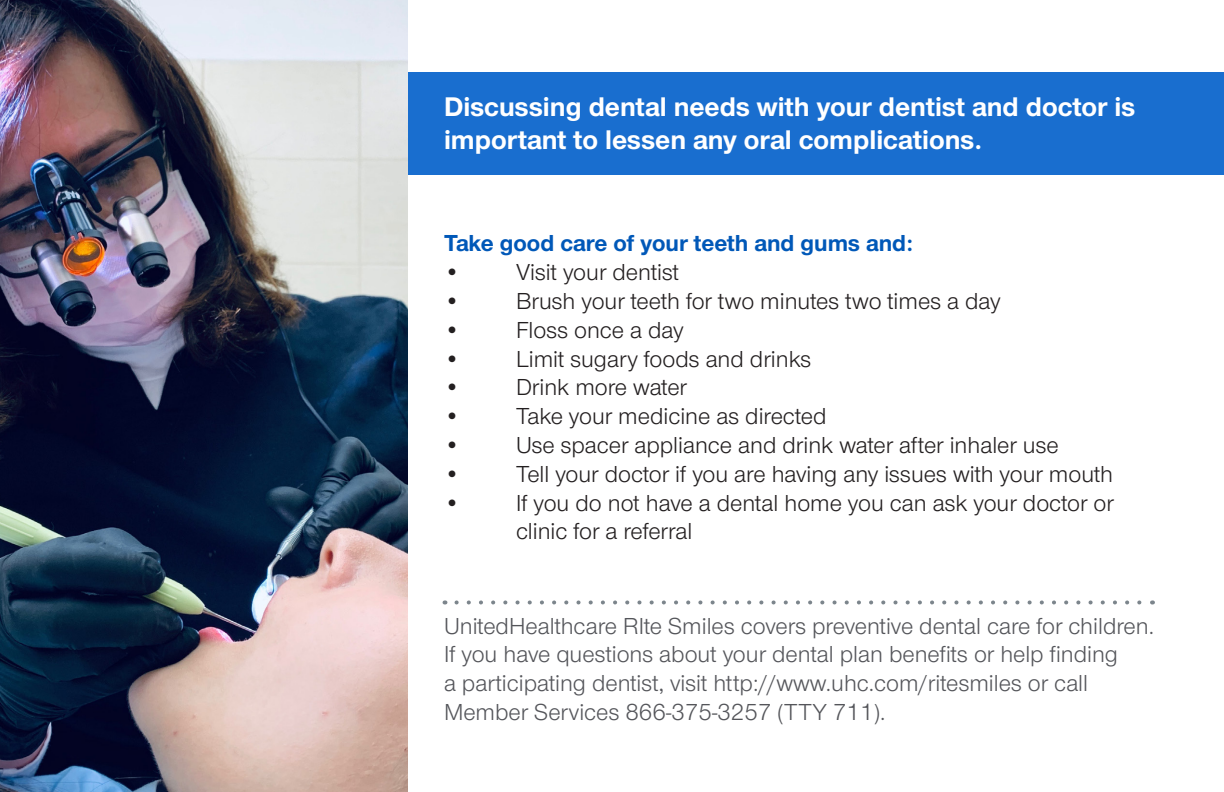
<style>
.page{position:relative;width:1224px;height:792px;background:#fff}
.page>*{position:absolute;margin:0;border:0;box-sizing:border-box;transform-origin:0 0}
.t1{font:700 28px/33.6px "UHC Sans";color:#fff}
.t2{font:24px/28.8px "UHC Sans";color:#231f20}
.t3{font:24px/28.8px "UHC Sans";color:#54555a}
.t4{font:700 24px "UHC Sans";color:#0058b8}
</style>
<div class="page">
<svg style="left:456px;top:600px;width:686px;height:4px"></svg>
<div style="left:408px;top:72px;width:816px;height:102px;background:#196ecf"></div>
<img style="left:0;top:0;width:408px;height:792px">
<h2 class="t1" style="left:444px;top:89px;width:693px">Discussing dental needs with your dentist and doctor is important to lessen any oral complications.</h2>
<h3 class="t4" style="left:444px;top:227px;width:471px">Take good care of your teeth and gums and:</h3>
<p class="t2" style="left:444px;top:257px;width:237px">• Visit your dentist</p>
<p class="t2" style="left:444px;top:286px;width:558px">• Brush your teeth for two minutes two times a day</p>
<p class="t2" style="left:444px;top:315px;width:241px">• Floss once a day</p>
<p class="t2" style="left:444px;top:343px;width:369px">• Limit sugary foods and drinks</p>
<p class="t2" style="left:444px;top:372px;width:245px">• Drink more water</p>
<p class="t2" style="left:444px;top:401px;width:384px">• Take your medicine as directed</p>
<p class="t2" style="left:444px;top:430px;width:616px">• Use spacer appliance and drink water after inhaler use</p>
<p class="t2" style="left:444px;top:459px;width:671px">• Tell your doctor if you are having any issues with your mouth</p>
<p class="t2" style="left:516px;top:487px;width:599px;text-indent:-72px">• If you do not have a dental home you can ask your doctor or clinic for a referral</p>
<p class="t3" style="left:444px;top:610px;width:712px">UnitedHealthcare RIte Smiles covers preventive dental care for children.<br>If you have questions about your dental plan benefts or help fnding<br>a participating dentist, visit http://www.uhc.com/ritesmiles or call Member Services 866-375-3257 (TTY 711).</p>
</div>
